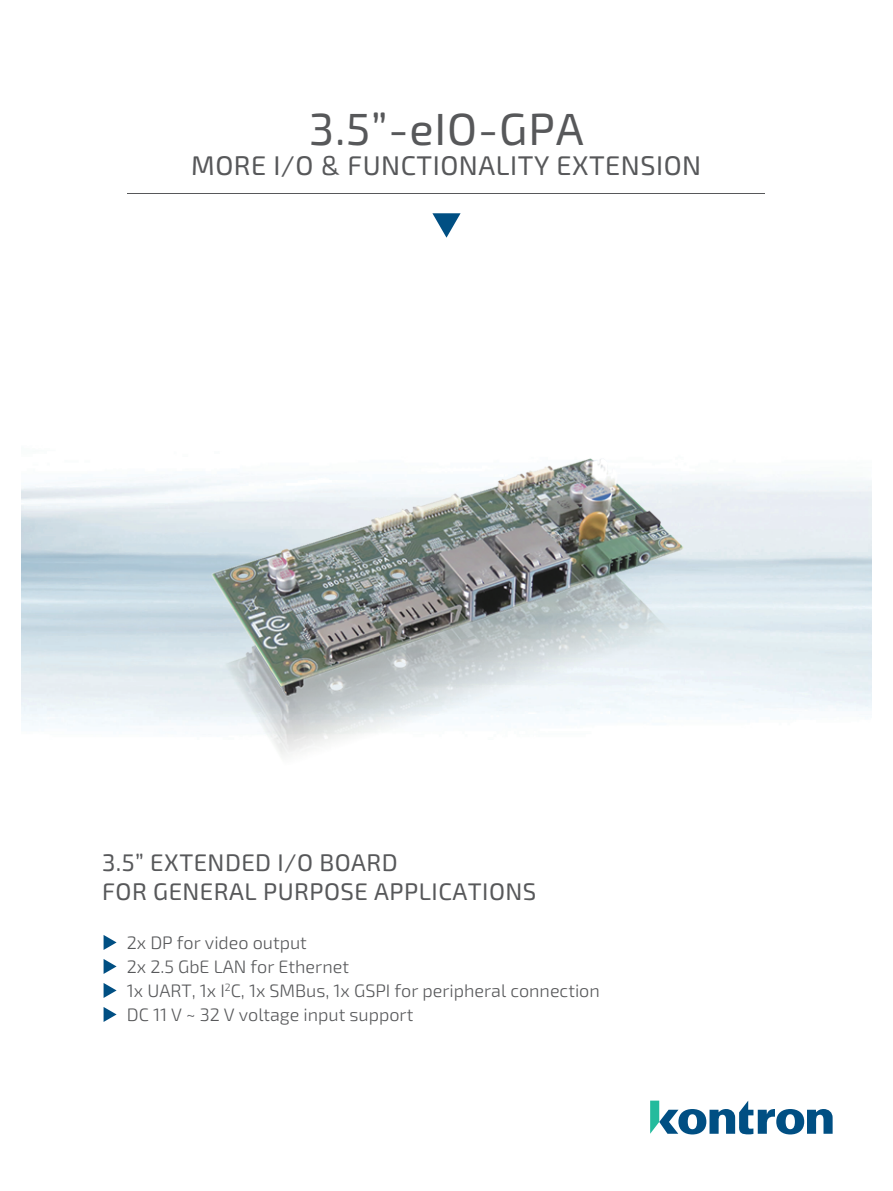
<style>
.page{position:relative;width:893px;height:1191px;background:#fff}
.page>*{position:absolute;margin:0;border:0;box-sizing:border-box;transform-origin:0 0}
.t1{font:45px "Sn T";letter-spacing:.02em;color:#57585a}
.t2{font:27px "Sn T";letter-spacing:.02em;color:#57585a}
.t3{font:24px/28.8px "Sn T";letter-spacing:.02em;color:#57585a}
.t4{font:300 18px/24px "Sn T";color:#57585a}
</style>
<div class="page">
<hr style="left:128px;top:193px;width:637px;height:1px;background:#57585a">
<svg style="left:104px;top:935px;width:13px;height:15px"></svg>
<svg style="left:104px;top:959px;width:13px;height:15px"></svg>
<svg style="left:104px;top:983px;width:13px;height:15px"></svg>
<svg style="left:104px;top:1007px;width:13px;height:15px"></svg>
<img style="left:206px;top:455px;width:480px;height:309px">
<svg style="left:432px;top:213px;width:29px;height:25px"></svg>
<svg style="left:650px;top:1100px;width:183px;height:34px"></svg>
<h1 class="t1" style="left:309px;top:103px;width:276px">3.5”-eIO-GPA</h1>
<h2 class="t2" style="left:191px;top:149px;width:512px">MORE I/O &amp; FUNCTIONALITY EXTENSION</h2>
<h3 class="t3" style="left:102px;top:848px;width:436px">3.5” EXTENDED I/O BOARD<br>FOR GENERAL PURPOSE APPLICATIONS</h3>
<p class="t4" style="left:127px;top:931px;width:474px">2x DP for video output<br>2x 2.5 GbE LAN for Ethernet<br>1x UART, 1x I<sup>2</sup>C, 1x SMBus, 1x GSPI for peripheral connection DC 11 V ~ 32 V voltage input support</p>
</div>
